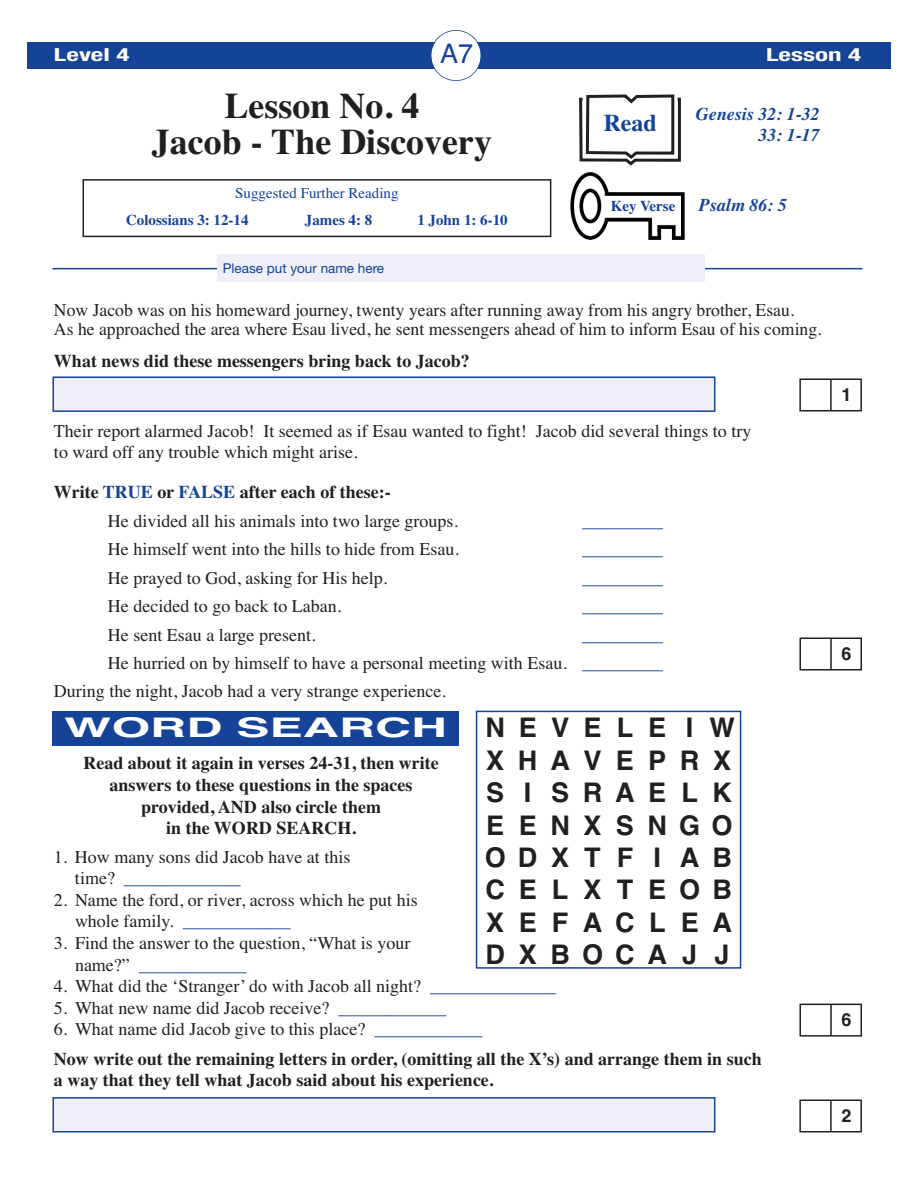
<style>
.page{position:relative;width:918px;height:1188px;background:#fff}
.page>*{position:absolute;margin:0;border:0;box-sizing:border-box;transform-origin:0 0}
.t1{font:700 36px/36px "Times";color:#231f20;text-align:center}
.t2{font:700 27px/32.4px "Helvetica";color:#231f20}
.t3{font:700 27px "Helvetica";color:#fff;scale:1.85 1}
.t4{font:27px "Helvetica";color:#154398}
.t5{font:700 24px "Times";color:#154398}
.t6{font:18px/21.6px "Times";color:#231f20}
.t7{font:700 18px/21.6px "Times";color:#231f20;text-align:center}
.t8{font:18px "Times";color:#154398}
.t9{font:italic 700 18px/21.6px "Times";color:#154398;text-align:right}
.t10{font:700 condensed 18px "Helvetica Neue";color:#fff;scale:1.5 1}
.t11{font:700 18px "Helvetica";color:#231f20}
.t12{font:700 15px "Times";color:#154398}
.t13{font:15px "Times";color:#154398}
.t14{font:13.5px "Helvetica Neue";color:#154398}
.s1{font-weight:700}
.s2{font-weight:700;color:#154398}
.s3{color:#154398}
.s4{font-weight:400}
.s5{font-weight:400;color:#154398}
</style>
<div class="page">
<div style="left:27px;top:42px;width:864px;height:27px;background:#154398"></div>
<div style="left:431px;top:31px;width:50px;height:49px;background:#fff;border-radius:50%"></div>
<div style="left:430px;top:30px;width:51px;height:51px;border:2px solid #154398;border-radius:50%"></div>
<div style="left:82px;top:179px;width:469px;height:58px;border:2px solid #231f20"></div>
<img style="left:570px;top:172px;width:115px;height:68px">
<svg style="left:589px;top:94px;width:86px;height:1px"></svg>
<svg style="left:579px;top:95px;width:102px;height:71px"></svg>
<hr style="left:52px;top:268px;width:810px;height:1px;background:#154398">
<div style="left:218px;top:255px;width:487px;height:27px;background:#eeeff7"></div>
<div style="left:54px;top:378px;width:660px;height:32px;background:#eeeff7"></div>
<div style="left:52px;top:376px;width:663px;height:36px;border:2px solid #154398"></div>
<svg style="left:799px;top:378px;width:63px;height:34px"></svg>
<div style="left:840px;top:386px;width:18px;height:19px;background:#fff"></div>
<svg style="left:799px;top:637px;width:63px;height:34px"></svg>
<div style="left:840px;top:645px;width:18px;height:19px;background:#fff"></div>
<svg style="left:799px;top:1003px;width:63px;height:34px"></svg>
<div style="left:840px;top:1011px;width:18px;height:19px;background:#fff"></div>
<div style="left:476px;top:711px;width:265px;height:258px;border:2px solid #154398"></div>
<div style="left:53px;top:712px;width:406px;height:34px;background:#154398"></div>
<div style="left:54px;top:1099px;width:660px;height:32px;background:#eeeff7"></div>
<div style="left:52px;top:1097px;width:663px;height:35px;border:2px solid #154398"></div>
<svg style="left:799px;top:1099px;width:63px;height:34px"></svg>
<div style="left:840px;top:1107px;width:18px;height:19px;background:#fff"></div>
<p class="t10" style="left:54px;top:45px;width:52px">Level 4</p>
<h2 class="t4" style="left:440px;top:44px;width:35px">A7</h2>
<p class="t10" style="left:766px;top:44px;width:65px">Lesson 4</p>
<h1 class="t1" style="left:152px;top:91px;width:342px">Lesson No. 4<br>Jacob - The Discovery</h1>
<p class="t9" style="left:696px;top:104px;width:125px">Genesis 32: 1-32<br>33: 1-17</p>
<h3 class="t5" style="left:604px;top:114px;width:55px">Read</h3>
<p class="t13" style="left:235px;top:188px;width:165px">Suggested Further Reading</p>
<p class="t12" style="left:126px;top:215px;width:124px">Colossians 3: 12-14</p>
<p class="t12" style="left:305px;top:215px;width:69px">James 4: 8</p>
<p class="t12" style="left:417px;top:215px;width:92px">1 John 1: 6-10</p>
<p class="t12" style="left:611px;top:201px;width:66px">Key Verse</p>
<p class="t9" style="left:699px;top:196px;width:90px">Psalm 86: 5</p>
<p class="t14" style="left:223px;top:264px;width:163px">Please put your name here</p>
<p class="t6" style="left:54px;top:302px;width:769px;line-height:19.5px">Now Jacob was on his homeward journey, twenty years after running away from his angry brother, Esau.<br>As he approached the area where Esau lived, he sent messengers ahead of him to inform Esau of his coming.</p>
<p class="t7" style="left:54px;top:352px;width:417px">What news did these messengers bring back to Jacob?</p>
<p class="t6" style="left:54px;top:422px;width:699px;line-height:21px">Their report alarmed Jacob! It seemed as if Esau wanted to fight! Jacob did several things to try to ward off any trouble which might arise.</p>
<p class="t6" style="left:108px;top:480px;width:352px;line-height:28.5px;text-indent:-54px"><span class="s1">Write</span> <span class="s2">TRUE</span> <span class="s1">or</span> <span class="s2">FALSE</span> <span class="s1">after each of these:-<br></span>He divided all his animals into two large groups.</p>
<p class="t8" style="left:582px;top:514px;width:82px">_________</p>
<p class="t6" style="left:108px;top:540px;width:352px">He himself went into the hills to hide from Esau.</p>
<p class="t8" style="left:582px;top:543px;width:82px">_________</p>
<p class="t6" style="left:108px;top:569px;width:281px">He prayed to God, asking for His help.</p>
<p class="t8" style="left:582px;top:571px;width:82px">_________</p>
<p class="t6" style="left:108px;top:597px;width:235px">He decided to go back to Laban.</p>
<p class="t8" style="left:582px;top:600px;width:82px">_________</p>
<p class="t6" style="left:108px;top:626px;width:209px">He sent Esau a large present.</p>
<p class="t8" style="left:582px;top:628px;width:82px">_________</p>
<p class="t6" style="left:108px;top:654px;width:557px">He hurried on by himself to have a personal meeting with Esau. <span class="s3">_________</span></p>
<p class="t6" style="left:54px;top:682px;width:393px">During the night, Jacob had a very strange experience.</p>
<h2 class="t3" style="left:64px;top:718px;width:208px">WORD SEARCH</h2>
<h2 class="t2" style="left:485px;top:714px;width:54px">N<br>X<br>S<br>E<br>O D<br>C<br>X<br>D</h2>
<h2 class="t2" style="left:518px;top:714px;width:21px">E<br>H<br>I<br>E</h2>
<h2 class="t2" style="left:550px;top:714px;width:21px;text-align:justify">V A S N X L F B</h2>
<h2 class="t2" style="left:582px;top:714px;width:54px">E<br>V<br>R<br>X<br>T<br>X<br>A<br>O C</h2>
<h2 class="t2" style="left:615px;top:714px;width:21px;text-align:justify">L E A S F T C</h2>
<h2 class="t2" style="left:648px;top:714px;width:21px">E<br>P<br>E<br>N<br>I<br>E<br>L<br>A</h2>
<h2 class="t2" style="left:679px;top:714px;width:55px">I<br>R<br>L<br>G O<br>A<br>O B<br>E<br>J</h2>
<h2 class="t2" style="left:709px;top:714px;width:27px">W<br>X<br>K</h2>
<p class="t7" style="left:83px;top:754px;width:357px">Read about it again in verses 24-31, then write answers to these questions in the spaces provided, AND also circle them<br>in the WORD SEARCH.</p>
<p class="t6" style="left:75px;top:848px;width:277px;text-indent:-21px">1. How many sons did Jacob have at this time? <span class="s3">_____________</span></p>
<p class="t6" style="left:75px;top:891px;width:344px;text-indent:-21px">2. Name the ford, or river, across which he put his whole family. <span class="s3">____________</span></p>
<p class="t6" style="left:75px;top:934px;width:337px;text-indent:-21px">3. Find the answer to the question, “What is your name?” <span class="s3">____________</span></p>
<p class="t6" style="left:54px;top:977px;width:504px">4. What did the ‘Stranger’ do with Jacob all night? <span class="s3">______________</span></p>
<p class="t6" style="left:54px;top:999px;width:394px">5. What new name did Jacob receive? <span class="s3">____________</span></p>
<p class="t7" style="left:54px;top:1016px;width:709px;line-height:29.1px;text-align:left"><span class="s4">6. What name did Jacob give to this place?</span> <span class="s5">____________<br></span>Now write out the remaining letters in order, (omitting all the X’s) and arrange them in such</p>
<p class="t7" style="left:54px;top:1071px;width:441px">a way that they tell what Jacob said about his experience.</p>
<h2 class="t2" style="left:712px;top:844px;width:21px">B</h2>
<h2 class="t2" style="left:519px;top:876px;width:20px;text-align:justify">E E X</h2>
<h2 class="t2" style="left:712px;top:909px;width:21px">A<br>J</h2>
<p class="t11" style="left:841px;top:388px;width:12px">1</p>
<p class="t11" style="left:841px;top:647px;width:12px">6</p>
<p class="t11" style="left:841px;top:1013px;width:12px">6</p>
<p class="t11" style="left:841px;top:1109px;width:12px">2</p>
</div>
